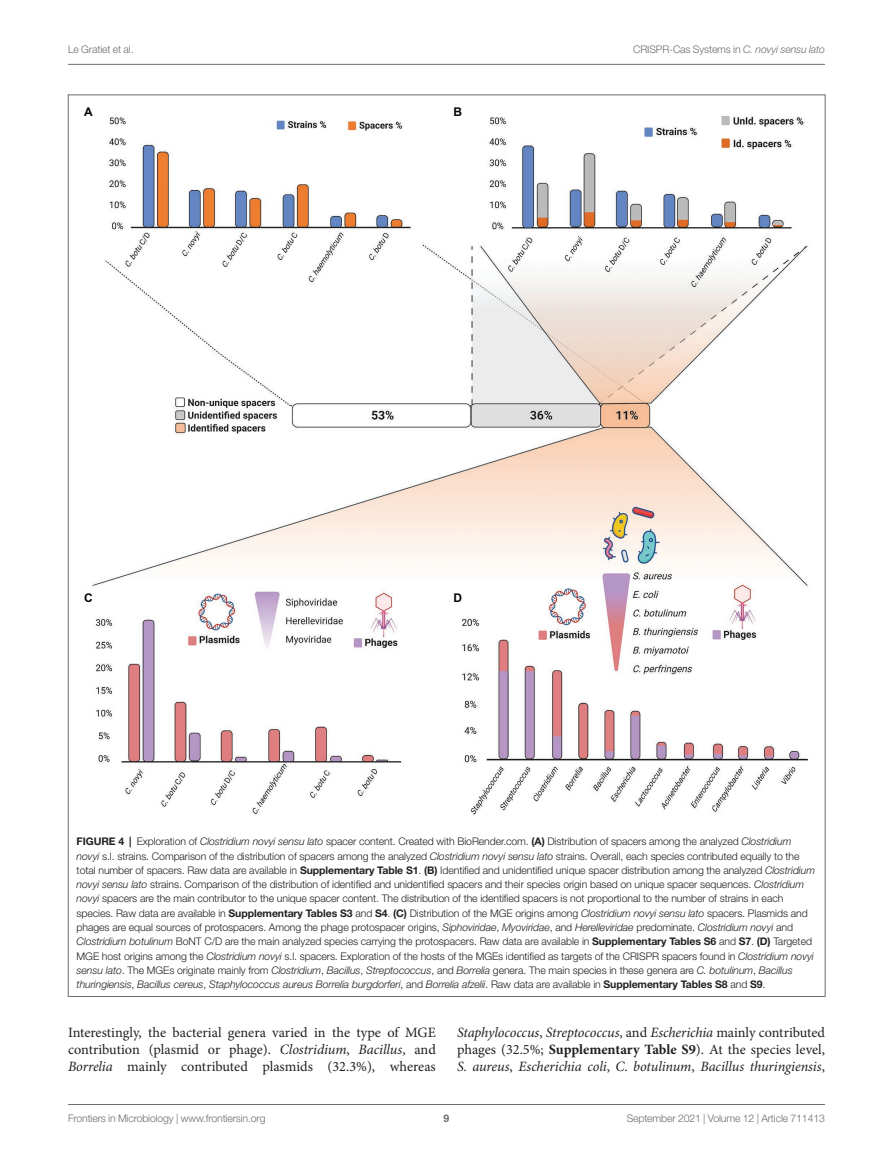
<style>
.page{position:relative;width:893px;height:1170px;background:#fff}
.page>*{position:absolute;margin:0;border:0;box-sizing:border-box;transform-origin:0 0}
.TEXT{font:italic 14.25px/17.2px "Minion Pro";letter-spacing:-.005em;color:#231f20;text-align:justify}
.TEXT-2{font:14.25px/17.2px "Minion Pro";letter-spacing:-.005em;color:#231f20;text-align:justify}
.t1{font:700 12px "Arial";color:#040503}
.FIG_LEG{font:300 10.5px/14.2px "Helvetica Neue LT Std";letter-spacing:-.01em;color:#231f20}
.t2{font:300 10.5px "Helvetica Neue LT Std";letter-spacing:-.015em;color:#6c6d70}
.t3{font:700 10.5px "Helvetica Neue LT Std";color:#6c6d70}
.s1{font-style:italic}
.s2{font-weight:700}
.s3{font-style:normal}
.s4{font-weight:700;font-style:normal}
</style>
<div class="page">
<hr style="left:68px;top:64px;width:757px;height:1px;background:#6c6d70">
<hr style="left:68px;top:1104px;width:757px;height:1px;background:#6c6d70">
<img style="left:82px;top:115px;width:729px;height:700px">
<p class="t2" style="left:68px;top:42px;width:67px">Le Gratiet et al.</p>
<p class="t2" style="left:633px;top:42px;width:193px">CRISPR-Cas Systems in <span class="s1">C. novyi sensu lato</span></p>
<p class="t1" style="left:84px;top:103px;width:10px">A</p>
<p class="t1" style="left:454px;top:103px;width:10px">B</p>
<p class="t1" style="left:84px;top:589px;width:10px">C</p>
<p class="t1" style="left:454px;top:589px;width:10px">D</p>
<p class="FIG_LEG" style="left:77px;top:834px;width:740px"><span class="s2">FIGURE 4 |</span> Exploration of <span class="s1">Clostridium novyi sensu lato</span> spacer content. Created with BioRender.com. <span class="s2">(A)</span> Distribution of spacers among the analyzed <span class="s1">Clostridium novyi</span> s.l. strains. Comparison of the distribution of spacers among the analyzed <span class="s1">Clostridium novyi sensu lato</span> strains. Overall, each species contributed equally to the total number of spacers. Raw data are available in <span class="s2">Supplementary Table S1</span>. <span class="s2">(B)</span> Identified and unidentified unique spacer distribution among the analyzed <span class="s1">Clostridium novyi sensu lato</span> strains. Comparison of the distribution of identified and unidentified spacers and their species origin based on unique spacer sequences. <span class="s1">Clostridium novyi</span> spacers are the main contributor to the unique spacer content. The distribution of the identified spacers is not proportional to the number of strains in each species. Raw data are available in <span class="s2">Supplementary Tables S3</span> and <span class="s2">S4</span>. <span class="s2">(C)</span> Distribution of the MGE origins among <span class="s1">Clostridium novyi sensu lato</span> spacers. Plasmids and phages are equal sources of protospacers. Among the phage protospacer origins, <span class="s1">Siphoviridae</span>, <span class="s1">Myoviridae</span>, and <span class="s1">Herelleviridae</span> predominate. <span class="s1">Clostridium novyi</span> and <span class="s1">Clostridium botulinum</span> BoNT C/D are the main analyzed species carrying the protospacers. Raw data are available in <span class="s2">Supplementary Tables S6</span> and <span class="s2">S7</span>. <span class="s2">(D)</span> Targeted MGE host origins among the <span class="s1">Clostridium novyi</span> s.l. spacers. Exploration of the hosts of the MGEs identified as targets of the CRISPR spacers found in <span class="s1">Clostridium novyi sensu lato</span>. The MGEs originate mainly from <span class="s1">Clostridium</span>, <span class="s1">Bacillus</span>, <span class="s1">Streptococcus</span>, and <span class="s1">Borrelia</span> genera. The main species in these genera are <span class="s1">C. botulinum</span>, <span class="s1">Bacillus thuringiensis</span>, <span class="s1">Bacillus cereus</span>, <span class="s1">Staphylococcus aureus Borrelia burgdorferi</span>, and <span class="s1">Borrelia afzelii</span>. Raw data are available in <span class="s2">Supplementary Tables S8</span> and <span class="s2">S9</span>.</p>
<p class="TEXT-2" style="left:68px;top:1023px;width:369px">Interestingly, the bacterial genera varied in the type of MGE contribution (plasmid or phage). <span class="s1">Clostridium</span>, <span class="s1">Bacillus</span>, and <span class="s1">Borrelia</span> mainly contributed plasmids (32.3%), whereas</p>
<p class="TEXT" style="left:457px;top:1024px;width:369px">Staphylococcus<span class="s3">,</span> Streptococcus<span class="s3">, and</span> Escherichia <span class="s3">mainly contributed phages (32.5%;</span> <span class="s4">Supplementary Table S9</span><span class="s3">). At the species level, </span>S. aureus<span class="s3">,</span> Escherichia coli<span class="s3">,</span> C. botulinum<span class="s3">,</span> Bacillus thuringiensis<span class="s3">,</span></p>
<p class="t2" style="left:68px;top:1111px;width:199px">Frontiers in Microbiology | www.frontiersin.org</p>
<p class="t3" style="left:444px;top:1111px;width:7px">9</p>
<p class="t2" style="left:627px;top:1111px;width:200px">September 2021 | Volume 12 | Article 711413</p>
</div>
